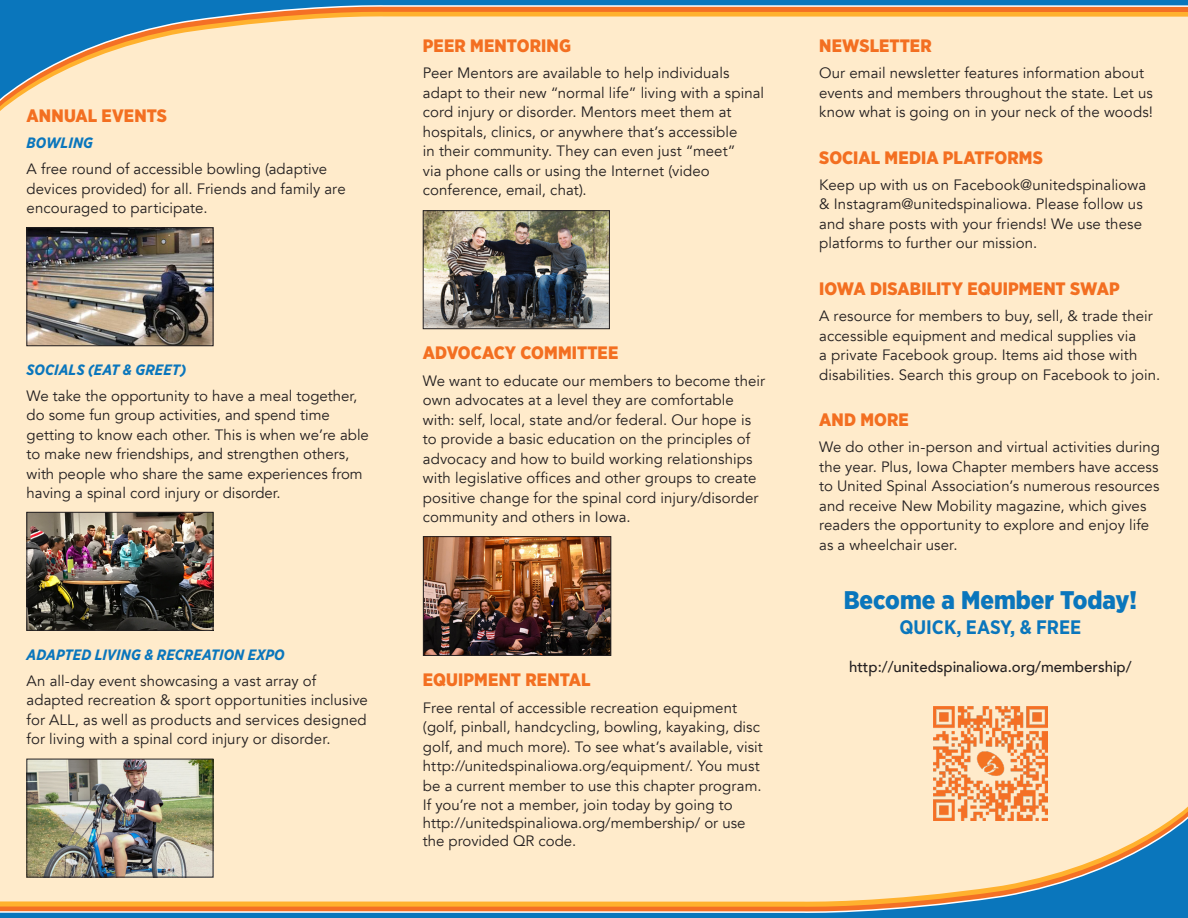
<style>
.page{position:relative;width:1188px;height:918px;background:#ffebcb}
.page>*{position:absolute;margin:0;border:0;box-sizing:border-box;transform-origin:0 0}
.t1{font:900 25.5px "Gotham Narrow";color:#0a76bc}
.t2{font:700 19.5px "Gotham Narrow";color:#0a76bc}
.t3{font:900 18px "Gotham Narrow";letter-spacing:.005em;color:#f36f21}
.t4{font:15px/19.5px "Avenir";letter-spacing:.005em;color:#231f20}
.t5{font:italic 700 15px "Gotham Narrow";letter-spacing:.005em;color:#0a76bc}
.t6{font:500 15px "Avenir";color:#231f20}
</style>
<div class="page">
<img style="left:28px;top:514px;width:183px;height:115px">
<div style="left:26px;top:512px;width:187px;height:119px;border:1px solid #231f20"></div>
<img style="left:425px;top:538px;width:184px;height:116px">
<div style="left:423px;top:536px;width:188px;height:120px;border:1px solid #231f20"></div>
<img style="left:28px;top:229px;width:183px;height:115px">
<div style="left:26px;top:227px;width:187px;height:119px;border:1px solid #231f20"></div>
<img style="left:28px;top:761px;width:183px;height:34px">
<div style="left:26px;top:759px;width:187px;height:119px;border:1px solid #231f20"></div>
<img style="left:425px;top:212px;width:183px;height:115px">
<div style="left:423px;top:210px;width:187px;height:119px;border:1px solid #231f20"></div>
<img style="left:933px;top:707px;width:114px;height:88px">
<svg style="left:0;top:0;width:1188px;height:111px"></svg>
<svg style="left:26px;top:795px;width:1022px;height:5px"></svg>
<svg style="left:26px;top:800px;width:1022px;height:4px"></svg>
<svg style="left:0;top:804px;width:1188px;height:114px"></svg>
<p class="t3" style="left:27px;top:104px;width:142px">ANNUAL EVENTS</p>
<p class="t5" style="left:27px;top:133px;width:68px">BOWLING</p>
<p class="t4" style="left:27px;top:160px;width:321px">A free round of accessible bowling (adaptive devices provided) for all. Friends and family are encouraged to participate.</p>
<p class="t5" style="left:27px;top:360px;width:161px">SOCIALS (EAT &amp; GREET)</p>
<p class="t4" style="left:27px;top:386px;width:344px">We take the opportunity to have a meal together, do some fun group activities, and spend time getting to know each other. This is when we’re able to make new friendships, and strengthen others, with people who share the same experiences from having a spinal cord injury or disorder.</p>
<p class="t5" style="left:27px;top:645px;width:260px">ADAPTED LIVING &amp; RECREATION EXPO</p>
<p class="t4" style="left:27px;top:671px;width:343px">An all-day event showcasing a vast array of adapted recreation &amp; sport opportunities inclusive for ALL, as well as products and services designed for living with a spinal cord injury or disorder.</p>
<p class="t3" style="left:423px;top:34px;width:150px">PEER MENTORING</p>
<p class="t4" style="left:423px;top:64px;width:343px">Peer Mentors are available to help individuals adapt to their new “normal life” living with a spinal cord injury or disorder. Mentors meet them at hospitals, clinics, or anywhere that’s accessible<br>in their community. They can even just “meet”<br>via phone calls or using the Internet (video conference, email, chat).</p>
<p class="t3" style="left:423px;top:341px;width:197px">ADVOCACY COMMITTEE</p>
<p class="t4" style="left:423px;top:371px;width:344px">We want to educate our members to become their own advocates at a level they are comfortable with: self, local, state and/or federal. Our hope is to provide a basic education on the principles of advocacy and how to build working relationships with legislative offices and other groups to create positive change for the spinal cord injury/disorder community and others in Iowa.</p>
<p class="t3" style="left:423px;top:668px;width:169px">EQUIPMENT RENTAL</p>
<p class="t4" style="left:423px;top:698px;width:342px">Free rental of accessible recreation equipment (golf, pinball, handcycling, bowling, kayaking, disc golf, and much more). To see what’s available, visit http://unitedspinaliowa.org/equipment/. You must be a current member to use this chapter program.<br>If you’re not a member, join today by going to</p>
<p class="t4" style="left:423px;top:814px;width:324px;line-height:18px">http://unitedspinaliowa.org/membership/ or use the provided QR code.</p>
<p class="t3" style="left:819px;top:34px;width:114px">NEWSLETTER</p>
<p class="t4" style="left:819px;top:64px;width:335px">Our email newsletter features information about events and members throughout the state. Let us know what is going on in your neck of the woods!</p>
<p class="t3" style="left:819px;top:145px;width:225px">SOCIAL MEDIA PLATFORMS</p>
<p class="t4" style="left:819px;top:175px;width:329px">Keep up with us on Facebook@unitedspinaliowa &amp; Instagram@unitedspinaliowa. Please follow us and share posts with your friends! We use these platforms to further our mission.</p>
<p class="t3" style="left:819px;top:277px;width:302px">IOWA DISABILITY EQUIPMENT SWAP</p>
<p class="t4" style="left:819px;top:307px;width:343px">A resource for members to buy, sell, &amp; trade their accessible equipment and medical supplies via<br>a private Facebook group. Items aid those with disabilities. Search this group on Facebook to join.</p>
<p class="t3" style="left:819px;top:408px;width:91px">AND MORE</p>
<p class="t4" style="left:819px;top:438px;width:342px">We do other in-person and virtual activities during the year. Plus, Iowa Chapter members have access to United Spinal Association’s numerous resources and receive New Mobility magazine, which gives readers the opportunity to explore and enjoy life as a wheelchair user.</p>
<p class="t1" style="left:844px;top:583px;width:295px">Become a Member Today!</p>
<p class="t2" style="left:899px;top:614px;width:184px">QUICK, EASY, &amp; FREE</p>
<p class="t6" style="left:849px;top:654px;width:284px">http://unitedspinaliowa.org/membership/</p>
</div>
